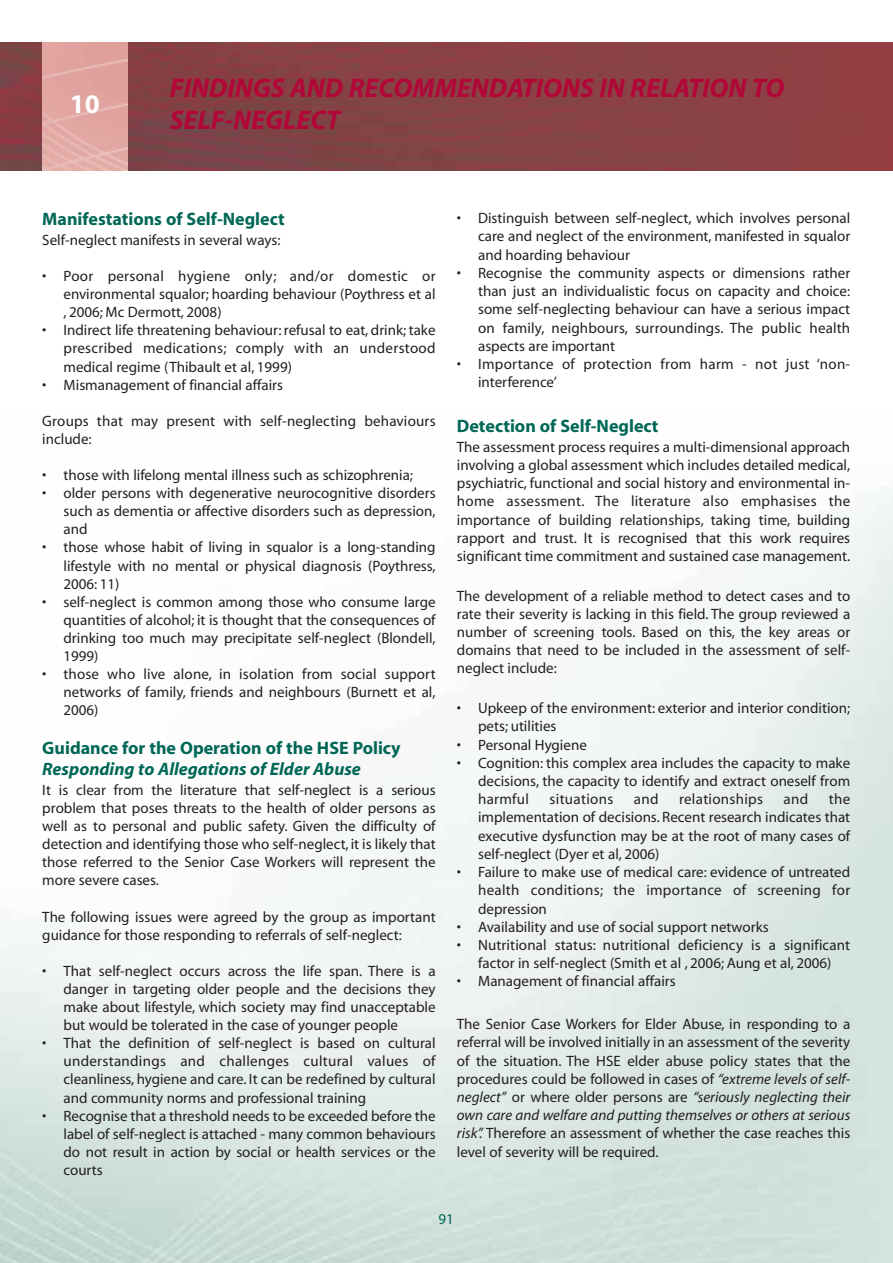
<style>
.page{position:relative;width:893px;height:1263px;background:#fff}
.page>*{position:absolute;margin:0;border:0;box-sizing:border-box;transform-origin:0 0}
.t1{font:italic 700 27px/32.4px "Myriad";color:#b30638}
.t2{font:700 27px "Myriad";color:#fff}
.t3{font:700 18px "Myriad";color:#006757}
.t4{font:italic 700 18px "Myriad";color:#006757}
.t5{font:15px/18.1px "Myriad";color:#231f1f;text-align:justify}
.t6{font:15px/18.3px "Myriad";letter-spacing:.02em;color:#231f1f}
.t7{font:15px "Myriad";color:#006757}
.s1{font-style:italic}
</style>
<div class="page">
<img style="left:0;top:42px;width:893px;height:128px">
<img style="left:42px;top:42px;width:85px;height:128px">
<h1 class="t2" style="left:70px;top:94px;width:31px">10</h1>
<h1 class="t1" style="left:170px;top:74px;width:616px">FINDINGS AND RECOMMENDATIONS IN RELATION TO<br>SELF-NEGLECT</h1>
<p class="t3" style="left:42px;top:213px;width:244px">Manifestations of Self-Neglect</p>
<p class="t5" style="left:42px;top:232px;width:240px">Self-neglect manifests in several ways:</p>
<p class="t5" style="left:64px;top:268px;width:374px;text-indent:-21px">• Poor personal hygiene only; and/or domestic or environmental squalor; hoarding behaviour (Poythress et al , 2006; Mc Dermott, 2008)</p>
<p class="t5" style="left:64px;top:322px;width:374px;text-indent:-21px">• Indirect life threatening behaviour: refusal to eat, drink; take prescribed medications; comply with an understood medical regime (Thibault et al, 1999)</p>
<p class="t5" style="left:42px;top:377px;width:242px">• Mismanagement of financial affairs</p>
<p class="t5" style="left:42px;top:413px;width:395px">Groups that may present with self-neglecting behaviours include:</p>
<p class="t5" style="left:42px;top:467px;width:372px">• those with lifelong mental illness such as schizophrenia;</p>
<p class="t5" style="left:64px;top:485px;width:374px;text-indent:-21px">• older persons with degenerative neurocognitive disorders such as dementia or affective disorders such as depression, and</p>
<p class="t5" style="left:64px;top:540px;width:374px;text-indent:-21px">• those whose habit of living in squalor is a long-standing lifestyle with no mental or physical diagnosis (Poythress, 2006: 11)</p>
<p class="t5" style="left:64px;top:594px;width:374px;text-indent:-21px">• self-neglect is common among those who consume large quantities of alcohol; it is thought that the consequences of drinking too much may precipitate self-neglect (Blondell, 1999)</p>
<p class="t5" style="left:64px;top:666px;width:374px;text-indent:-21px">• those who live alone, in isolation from social support networks of family, friends and neighbours (Burnett et al, 2006)</p>
<p class="t3" style="left:42px;top:741px;width:360px">Guidance for the Operation of the HSE Policy</p>
<p class="t4" style="left:42px;top:762px;width:320px">Responding to Allegations of Elder Abuse</p>
<p class="t5" style="left:42px;top:782px;width:395px">It is clear from the literature that self-neglect is a serious problem that poses threats to the health of older persons as well as to personal and public safety. Given the difficulty of detection and identifying those who self-neglect, it is likely that those referred to the Senior Case Workers will represent the more severe cases.</p>
<p class="t5" style="left:42px;top:909px;width:395px">The following issues were agreed by the group as important guidance for those responding to referrals of self-neglect:</p>
<p class="t5" style="left:64px;top:963px;width:374px;text-indent:-21px">• That self-neglect occurs across the life span. There is a danger in targeting older people and the decisions they make about lifestyle, which society may find unacceptable but would be tolerated in the case of younger people</p>
<p class="t5" style="left:64px;top:1035px;width:374px;text-indent:-21px">• That the definition of self-neglect is based on cultural understandings and challenges cultural values of cleanliness, hygiene and care. It can be redefined by cultural and community norms and professional training</p>
<p class="t5" style="left:64px;top:1108px;width:374px;text-indent:-21px">• Recognise that a threshold needs to be exceeded before the label of self-neglect is attached - many common behaviours do not result in action by social or health services or the courts</p>
<p class="t5" style="left:478px;top:210px;width:374px;text-indent:-21px">• Distinguish between self-neglect, which involves personal care and neglect of the environment, manifested in squalor and hoarding behaviour</p>
<p class="t5" style="left:478px;top:265px;width:374px;text-indent:-21px">• Recognise the community aspects or dimensions rather than just an individualistic focus on capacity and choice: some self-neglecting behaviour can have a serious impact on family, neighbours, surroundings. The public health aspects are important</p>
<p class="t6" style="left:478px;top:356px;width:374px;text-indent:-21px">• Importance of protection from harm - not just ‘non&shy;interference’</p>
<p class="t3" style="left:457px;top:419px;width:203px">Detection of Self-Neglect</p>
<p class="t5" style="left:457px;top:439px;width:395px">The assessment process requires a multi-dimensional approach involving a global assessment which includes detailed medical, psychiatric, functional and social history and environmental in&shy;home assessment. The literature also emphasises the importance of building relationships, taking time, building rapport and trust. It is recognised that this work requires significant time commitment and sustained case management.</p>
<p class="t5" style="left:457px;top:588px;width:395px">The development of a reliable method to detect cases and to rate their severity is lacking in this field. The group reviewed a number of screening tools. Based on this, the key areas or domains that need to be included in the assessment of self&shy;neglect include:</p>
<p class="t5" style="left:478px;top:700px;width:374px;text-indent:-21px">• Upkeep of the environment: exterior and interior condition; pets; utilities</p>
<p class="t5" style="left:457px;top:737px;width:131px">• Personal Hygiene</p>
<p class="t5" style="left:478px;top:755px;width:374px;text-indent:-21px">• Cognition: this complex area includes the capacity to make decisions, the capacity to identify and extract oneself from harmful</p>
<p class="t5" style="left:478px;top:791px;width:374px;text-indent:351px">the implementation of decisions. Recent research indicates that executive dysfunction may be at the root of many cases of self-neglect (Dyer et al, 2006)</p>
<p class="t5" style="left:478px;top:864px;width:374px;text-indent:-21px">• Failure to make use of medical care: evidence of untreated health conditions; the importance of screening for depression</p>
<p class="t5" style="left:457px;top:919px;width:313px">• Availability and use of social support networks</p>
<p class="t5" style="left:457px;top:937px;width:395px;text-align:center">• Nutritional status: nutritional deficiency is a significant factor in self-neglect (Smith et al , 2006; Aung et al, 2006)</p>
<p class="t5" style="left:457px;top:973px;width:220px">• Management of financial affairs</p>
<p class="t5" style="left:457px;top:1016px;width:395px">The Senior Case Workers for Elder Abuse, in responding to a referral will be involved initially in an assessment of the severity of the situation. The HSE elder abuse policy states that the procedures could be followed in cases of <span class="s1">“extreme levels of self&shy;neglect”</span> or where older persons are <span class="s1">“seriously neglecting their own care and welfare and putting themselves or others at serious risk”.</span> Therefore an assessment of whether the case reaches this level of severity will be required.</p>
<p class="t6" style="left:550px;top:791px;width:65px">situations</p>
<p class="t5" style="left:634px;top:791px;width:26px">and</p>
<p class="t6" style="left:679px;top:791px;width:86px">relationships</p>
<p class="t5" style="left:784px;top:791px;width:26px">and</p>
<p class="t7" style="left:439px;top:1214px;width:17px">91</p>
</div>
